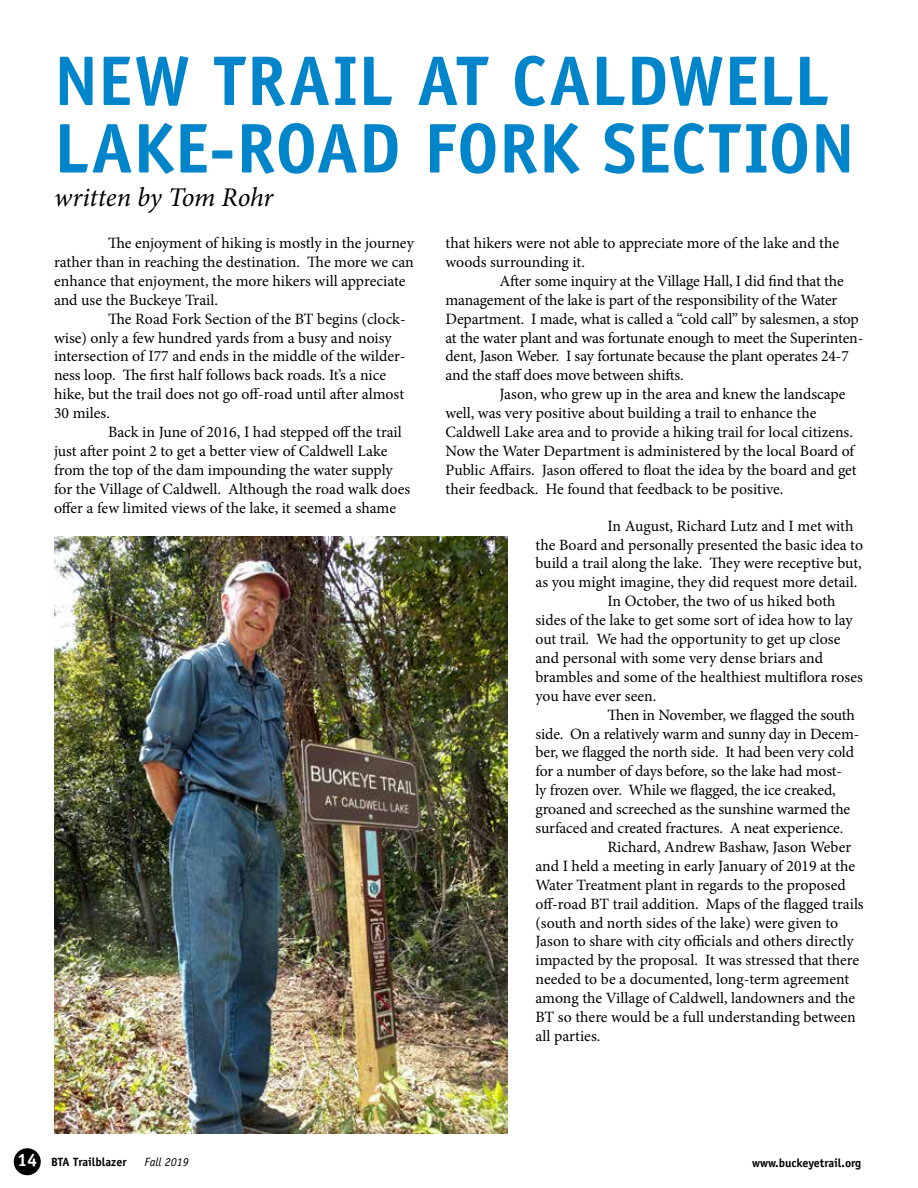
<style>
.page{position:relative;width:918px;height:1188px;background:#fff}
.page>*{position:absolute;margin:0;border:0;box-sizing:border-box;transform-origin:0 0}
.t1{font:700 70.5px/67.5px "Officina Sans Std";letter-spacing:.005em;color:#0085cb}
.t2{font:italic 27px "Minion Pro";letter-spacing:-.01em;color:#000}
.t3{font:15.75px/18.9px "Minion Pro";letter-spacing:-.005em;color:#000}
.t4{font:700 12px "Officina Sans Std";color:#000}
.t5{font:italic 12px "Officina Sans Std";color:#000}
.s1{font-size:18px;color:#fff}
</style>
<div class="page">
<div style="left:14px;top:1148px;width:27px;height:27px;background:#000;border-radius:50%"></div>
<img style="left:54px;top:536px;width:454px;height:598px">
<h1 class="t1" style="left:54px;top:47px;width:791px">NEW TRAIL AT CALDWELL<br>LAKE-ROAD FORK SECTION</h1>
<h2 class="t2" style="left:54px;top:179px;width:221px">written by Tom Rohr</h2>
<p class="t3" style="left:54px;top:234px;width:362px;text-indent:54px">The enjoyment of hiking is mostly in the journey rather than in reaching the destination. The more we can enhance that enjoyment, the more hikers will appreciate and use the Buckeye Trail.</p>
<p class="t3" style="left:54px;top:309px;width:353px;text-indent:54px">The Road Fork Section of the BT begins (clock&shy;wise) only a few hundred yards from a busy and noisy intersection of I77 and ends in the middle of the wilder&shy;ness loop. The first half follows back roads. It’s a nice hike, but the trail does not go off-road until after almost 30 miles.</p>
<p class="t3" style="left:54px;top:423px;width:358px;text-indent:54px">Back in June of 2016, I had stepped off the trail just after point 2 to get a better view of Caldwell Lake from the top of the dam impounding the water supply for the Village of Caldwell. Although the road walk does offer a few limited views of the lake, it seemed a shame</p>
<p class="t3" style="left:446px;top:234px;width:395px">that hikers were not able to appreciate more of the lake and the woods surrounding it.</p>
<p class="t3" style="left:446px;top:271px;width:419px;text-indent:54px">After some inquiry at the Village Hall, I did find that the management of the lake is part of the responsibility of the Water Department. I made, what is called a “cold call” by salesmen, a stop at the water plant and was fortunate enough to meet the Superinten&shy;dent, Jason Weber. I say fortunate because the plant operates 24-7 and the staff does move between shifts.</p>
<p class="t3" style="left:446px;top:385px;width:413px;text-indent:54px">Jason, who grew up in the area and knew the landscape well, was very positive about building a trail to enhance the Caldwell Lake area and to provide a hiking trail for local citizens.<br>Now the Water Department is administered by the local Board of Public Affairs. Jason offered to float the idea by the board and get their feedback. He found that feedback to be positive.</p>
<p class="t3" style="left:607px;top:516px;width:248px">In August, Richard Lutz and I met with</p>
<p class="t3" style="left:535px;top:535px;width:329px">the Board and personally presented the basic idea to</p>
<p class="t3" style="left:535px;top:554px;width:328px">build a trail along the lake. They were receptive but,</p>
<p class="t3" style="left:535px;top:573px;width:323px">as you might imagine, they did request more detail.</p>
<p class="t3" style="left:607px;top:592px;width:230px">In October, the two of us hiked both</p>
<p class="t3" style="left:535px;top:611px;width:319px">sides of the lake to get some sort of idea how to lay</p>
<p class="t3" style="left:535px;top:630px;width:306px">out trail. We had the opportunity to get up close</p>
<p class="t3" style="left:535px;top:649px;width:289px">and personal with some very dense briars and</p>
<p class="t3" style="left:535px;top:667px;width:329px">brambles and some of the healthiest multiflora roses</p>
<p class="t3" style="left:535px;top:686px;width:123px">you have ever seen.</p>
<p class="t3" style="left:607px;top:705px;width:249px">Then in November, we flagged the south</p>
<p class="t3" style="left:535px;top:724px;width:326px">side. On a relatively warm and sunny day in Decem-</p>
<p class="t3" style="left:535px;top:743px;width:320px">ber, we flagged the north side. It had been very cold</p>
<p class="t3" style="left:535px;top:762px;width:308px">for a number of days before, so the lake had most-</p>
<p class="t3" style="left:535px;top:781px;width:302px">ly frozen over. While we flagged, the ice creaked,</p>
<p class="t3" style="left:535px;top:800px;width:316px">groaned and screeched as the sunshine warmed the</p>
<p class="t3" style="left:535px;top:819px;width:309px">surfaced and created fractures. A neat experience.</p>
<p class="t3" style="left:607px;top:838px;width:245px">Richard, Andrew Bashaw, Jason Weber</p>
<p class="t3" style="left:535px;top:856px;width:321px">and I held a meeting in early January of 2019 at the</p>
<p class="t3" style="left:535px;top:875px;width:312px">Water Treatment plant in regards to the proposed</p>
<p class="t3" style="left:535px;top:894px;width:330px">off-road BT trail addition. Maps of the flagged trails</p>
<p class="t3" style="left:535px;top:913px;width:304px">(south and north sides of the lake) were given to</p>
<p class="t3" style="left:535px;top:932px;width:320px">Jason to share with city officials and others directly</p>
<p class="t3" style="left:535px;top:951px;width:325px">impacted by the proposal. It was stressed that there</p>
<p class="t3" style="left:535px;top:970px;width:315px">needed to be a documented, long-term agreement</p>
<p class="t3" style="left:535px;top:989px;width:321px">among the Village of Caldwell, landowners and the</p>
<p class="t3" style="left:535px;top:1008px;width:322px">BT so there would be a full understanding between</p>
<p class="t3" style="left:535px;top:1027px;width:66px">all parties.</p>
<p class="t4" style="left:17px;top:1155px;width:111px"><span class="s1">14</span> BTA Trailblazer</p>
<p class="t5" style="left:145px;top:1155px;width:46px">Fall 2019</p>
<p class="t4" style="left:752px;top:1155px;width:111px">www.buckeyetrail.org</p>
</div>
